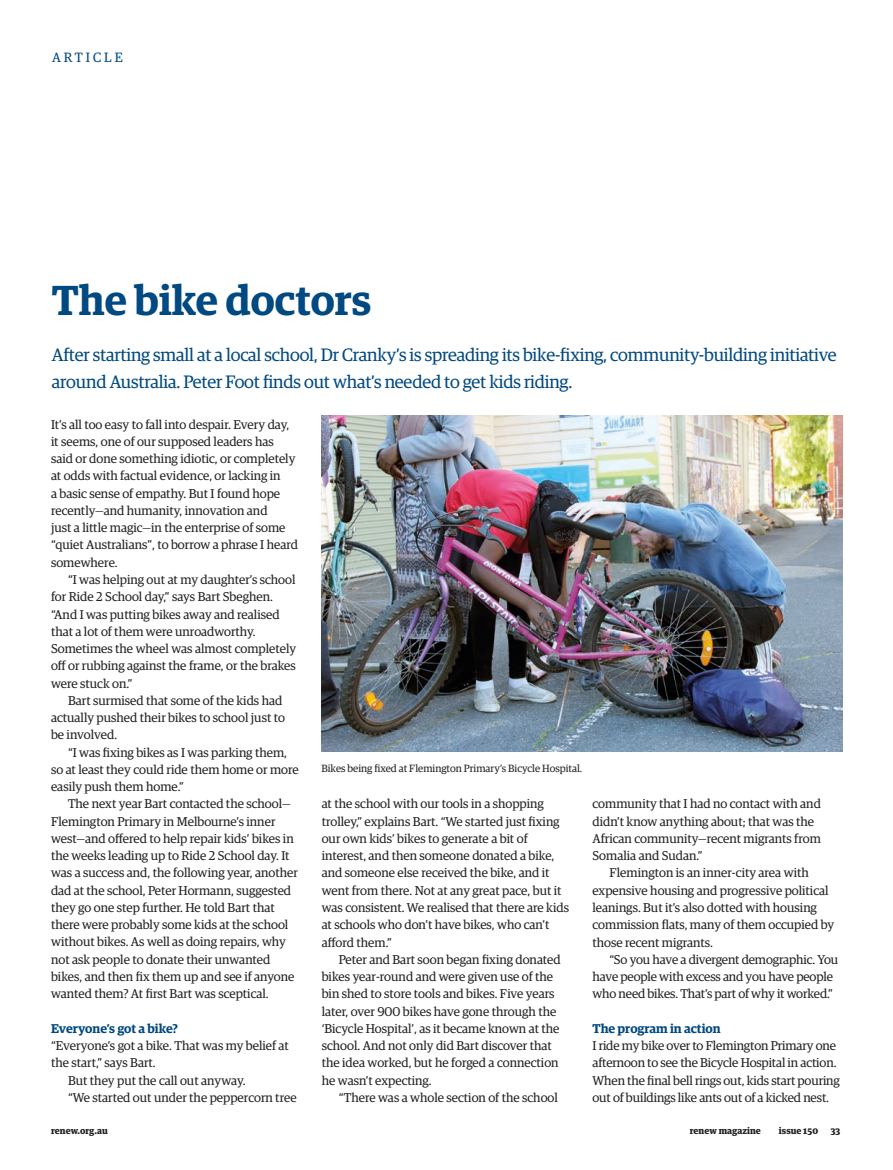
<style>
.page{position:relative;width:893px;height:1170px;background:#fff}
.page>*{position:absolute;margin:0;border:0;box-sizing:border-box;transform-origin:0 0}
.t1{font:600 42px "Guardian Egyp";color:#004981}
.Intro{font:18px/27px "Guardian Egyp";letter-spacing:-.01em;color:#004981}
.Page_header{font:13.5px "Guardian Egyp";letter-spacing:.22em;color:#004981}
.Body_text{font:12.75px/17.2px "Guardian Egyp";color:#231f20}
.First_Para{font:12.75px/17.2px "Guardian Egyp";color:#231f20}
.Subhead_1{font:600 12.75px "Guardian Egyp";color:#004981}
.t2{font:10.5px "Guardian Egyp";color:#231f20}
.t3{font:900 9px "Guardian Text Egyp";color:#231f20}
</style>
<div class="page">
<img style="left:322px;top:415px;width:520px;height:336px">
<p class="Page_header" style="left:52px;top:48px;width:72px">ARTICLE</p>
<p class="t1" style="left:52px;top:269px;width:321px">The bike doctors</p>
<p class="Intro" style="left:52px;top:339px;width:786px">After starting small at a local school, Dr Cranky’s is spreading its bike-fixing, community-building initiative around Australia. Peter Foot finds out what’s needed to get kids riding.</p>
<p class="First_Para" style="left:51px;top:415px;width:248px">It’s all too easy to fall into despair. Every day, it seems, one of our supposed leaders has said or done something idiotic, or completely at odds with factual evidence, or lacking in<br>a basic sense of empathy. But I found hope recently—and humanity, innovation and<br>just a little magic—in the enterprise of some “quiet Australians”, to borrow a phrase I heard somewhere.</p>
<p class="Body_text" style="left:51px;top:570px;width:247px;text-indent:17px">“I was helping out at my daughter’s school for Ride 2 School day,” says Bart Sbeghen. “And I was putting bikes away and realised that a lot of them were unroadworthy.<br>Sometimes the wheel was almost completely off or rubbing against the frame, or the brakes were stuck on.”</p>
<p class="Body_text" style="left:51px;top:691px;width:235px;text-indent:17px">Bart surmised that some of the kids had actually pushed their bikes to school just to be involved.</p>
<p class="Body_text" style="left:51px;top:742px;width:249px;text-indent:17px">“I was fixing bikes as I was parking them, so at least they could ride them home or more easily push them home.”</p>
<p class="Body_text" style="left:51px;top:794px;width:248px;text-indent:17px">The next year Bart contacted the school— Flemington Primary in Melbourne’s inner west—and offered to help repair kids’ bikes in the weeks leading up to Ride 2 School day. It was a success and, the following year, another dad at the school, Peter Hormann, suggested they go one step further. He told Bart that there were probably some kids at the school without bikes. As well as doing repairs, why not ask people to donate their unwanted bikes, and then fix them up and see if anyone wanted them? At first Bart was sceptical.</p>
<p class="Subhead_1" style="left:51px;top:1018px;width:129px">Everyone’s got a bike?</p>
<p class="First_Para" style="left:51px;top:1036px;width:239px">“Everyone’s got a bike. That was my belief at the start,” says Bart.</p>
<p class="Body_text" style="left:68px;top:1070px;width:179px">But they put the call out anyway.</p>
<p class="Body_text" style="left:68px;top:1087px;width:230px">“We started out under the peppercorn tree</p>
<p class="t2" style="left:321px;top:760px;width:262px">Bikes being fixed at Flemington Primary’s Bicycle Hospital.</p>
<p class="Body_text" style="left:322px;top:794px;width:249px">at the school with our tools in a shopping trolley,” explains Bart. “We started just fixing our own kids’ bikes to generate a bit of interest, and then someone donated a bike, and someone else received the bike, and it went from there. Not at any great pace, but it was consistent. We realised that there are kids at schools who don’t have bikes, who can’t afford them.”</p>
<p class="Body_text" style="left:322px;top:949px;width:240px;text-indent:17px">Peter and Bart soon began fixing donated bikes year-round and were given use of the bin shed to store tools and bikes. Five years later, over 900 bikes have gone through the ‘Bicycle Hospital’, as it became known at the school. And not only did Bart discover that the idea worked, but he forged a connection he wasn’t expecting.</p>
<p class="Body_text" style="left:339px;top:1087px;width:221px">“There was a whole section of the school</p>
<p class="Body_text" style="left:592px;top:794px;width:230px">community that I had no contact with and didn’t know anything about; that was the African community—recent migrants from Somalia and Sudan.”</p>
<p class="Body_text" style="left:592px;top:863px;width:243px;text-indent:17px">Flemington is an inner-city area with expensive housing and progressive political leanings. But it’s also dotted with housing commission flats, many of them occupied by those recent migrants.</p>
<p class="Body_text" style="left:592px;top:949px;width:247px;text-indent:17px">“So you have a divergent demographic. You have people with excess and you have people who need bikes. That’s part of why it worked.”</p>
<p class="Subhead_1" style="left:592px;top:1018px;width:130px">The program in action</p>
<p class="First_Para" style="left:592px;top:1036px;width:249px">I ride my bike over to Flemington Primary one afternoon to see the Bicycle Hospital in action.<br>When the final bell rings out, kids start pouring out of buildings like ants out of a kicked nest.</p>
<p class="t3" style="left:51px;top:1123px;width:59px">renew.org.au</p>
<p class="t3" style="left:690px;top:1123px;width:73px">renew magazine</p>
<p class="t3" style="left:779px;top:1123px;width:41px">issue 150</p>
<p class="t3" style="left:831px;top:1123px;width:11px">33</p>
</div>
